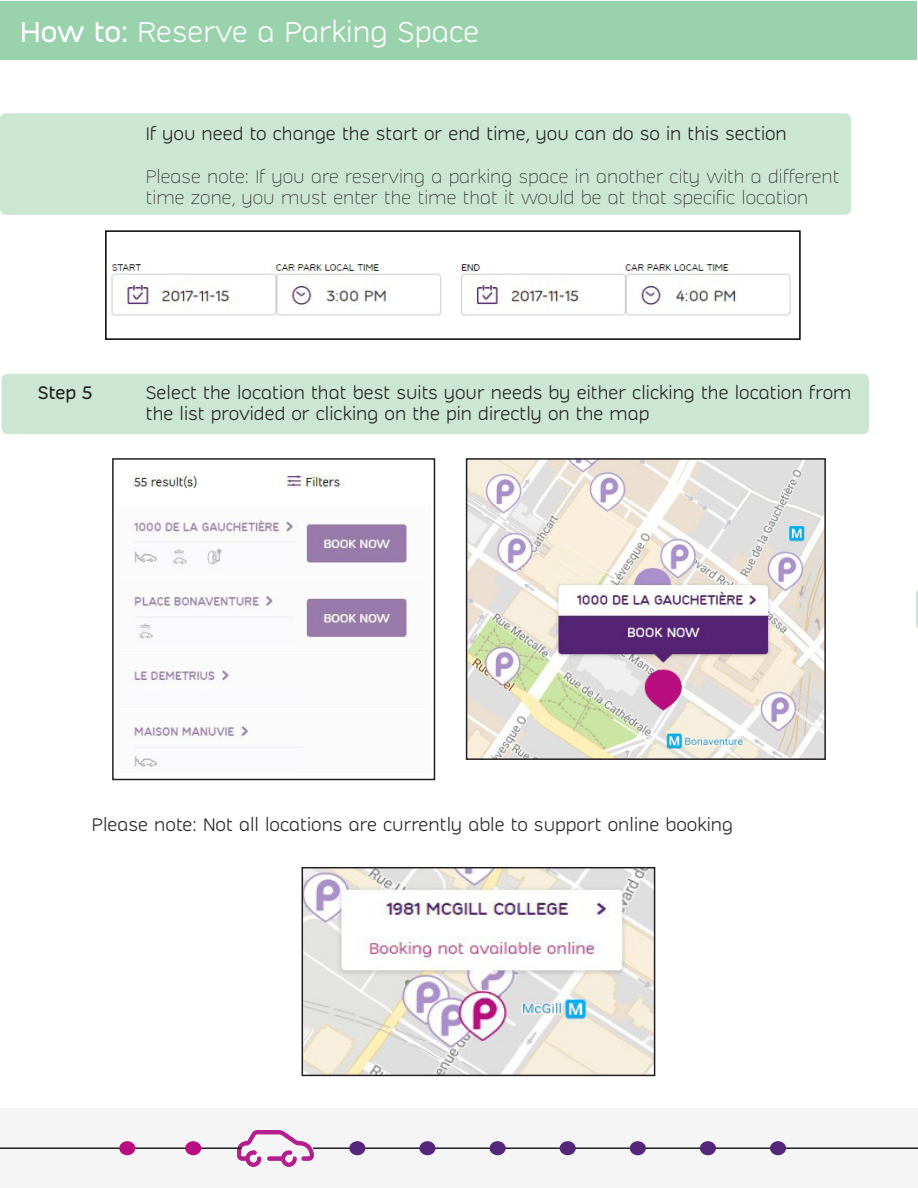
<style>
.page{position:relative;width:918px;height:1188px;background:#fff}
.page>*{position:absolute;margin:0;border:0;box-sizing:border-box;transform-origin:0 0}
.t1{font:300 28.5px "Indigo Sans";color:#fff}
.t2{font:300 18px/21.6px "Indigo Sans";color:#231f20}
.t3{font:200 18px/21.6px "Indigo Sans";color:#231f20}
.t4{font:18px "Indigo Sans";color:#231f20}
.s1{font-weight:400}
</style>
<div class="page">
<div style="left:1px;top:1px;width:916px;height:59px;background:#9ad2ae"></div>
<div style="left:0;top:1108px;width:918px;height:80px;background:#f5f5f6"></div>
<div style="left:0;top:113px;width:851px;height:102px;background:#cbe6d3;border-radius:6px"></div>
<svg style="left:916px;top:590px;width:2px;height:38px"></svg>
<img style="left:238px;top:1130px;width:75px;height:36px">
<img style="left:109px;top:264px;width:682px;height:52px">
<div style="left:105px;top:230px;width:696px;height:110px;border:2px solid #000"></div>
<img style="left:469px;top:461px;width:354px;height:296px">
<div style="left:466px;top:458px;width:360px;height:302px;border:2px solid #231f20"></div>
<img style="left:129px;top:474px;width:282px;height:293px">
<div style="left:112px;top:458px;width:323px;height:322px;border:2px solid #231f20"></div>
<img style="left:305px;top:870px;width:347px;height:203px">
<div style="left:302px;top:867px;width:353px;height:209px;border:2px solid #231f20"></div>
<div style="left:1px;top:374px;width:868px;height:60px;background:#cbe6d3;border-radius:6px"></div>
<hr style="left:0;top:1147px;width:241px;height:2px;background:#231f20">
<hr style="left:313px;top:1147px;width:605px;height:2px;background:#231f20">
<div style="left:770px;top:1141px;width:16px;height:14px;background:#55277b;border-radius:50%"></div>
<div style="left:700px;top:1141px;width:16px;height:14px;background:#55277b;border-radius:50%"></div>
<div style="left:630px;top:1141px;width:16px;height:14px;background:#55277b;border-radius:50%"></div>
<div style="left:560px;top:1141px;width:16px;height:14px;background:#55277b;border-radius:50%"></div>
<div style="left:490px;top:1141px;width:16px;height:14px;background:#55277b;border-radius:50%"></div>
<div style="left:419px;top:1141px;width:17px;height:14px;background:#55277b;border-radius:50%"></div>
<div style="left:349px;top:1141px;width:16px;height:14px;background:#55277b;border-radius:50%"></div>
<div style="left:185px;top:1141px;width:16px;height:14px;background:#b80e80;border-radius:50%"></div>
<div style="left:119px;top:1141px;width:16px;height:14px;background:#b80e80;border-radius:50%"></div>
<h1 class="t1" style="left:20px;top:15px;width:461px"><span class="s1">How to:</span> Reserve a Parking Space</h1>
<p class="t2" style="left:146px;top:122px;width:643px">If you need to change the start or end time, you can do so in this section</p>
<p class="t3" style="left:146px;top:165px;width:695px">Please note: If you are reserving a parking space in another city with a different time zone, you must enter the time that it would be at that specific location</p>
<p class="t4" style="left:38px;top:381px;width:56px">Step 5</p>
<p class="t2" style="left:146px;top:381px;width:707px">Select the location that best suits your needs by either clicking the location from the list provided or clicking on the pin directly on the map</p>
<p class="t2" style="left:92px;top:813px;width:643px">Please note: Not all locations are currently able to support online booking</p>
</div>
